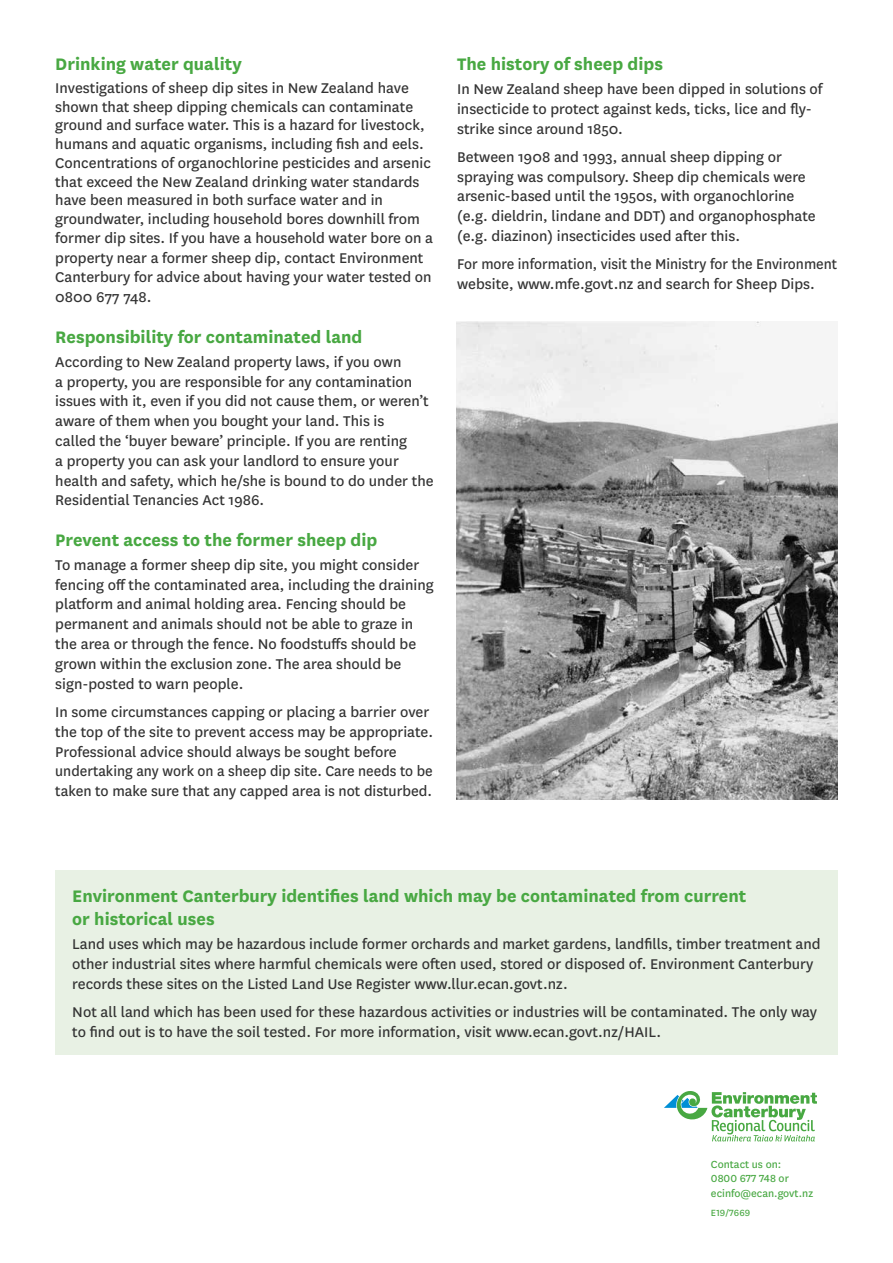
<style>
.page{position:relative;width:893px;height:1263px;background:#fff}
.page>*{position:absolute;margin:0;border:0;box-sizing:border-box;transform-origin:0 0}
.t1{font:700 19.5px/23.4px "National";color:#48a842}
.t2{font:16.5px/19.8px "National";color:#333}
.t3{font:16.5px/19.8px "National";color:#333;scale:.96 1}
.t4{font:12px/14.4px "National";color:#48a842}
.t5{font:10.5px "National";letter-spacing:.015em;color:#48a842}
</style>
<div class="page">
<div style="left:55px;top:870px;width:783px;height:184px;background:#e8f1e4"></div>
<svg style="left:664px;top:1091px;width:153px;height:50px"></svg>
<img style="left:457px;top:321px;width:381px;height:478px">
<p class="t1" style="left:55px;top:51px;width:188px">Drinking water quality</p>
<p class="t2" style="left:55px;top:77px;width:379px;line-height:19px">Investigations of sheep dip sites in New Zealand have shown that sheep dipping chemicals can contaminate ground and surface water. This is a hazard for livestock, humans and aquatic organisms, including fish and eels.<br>Concentrations of organochlorine pesticides and arsenic that exceed the New Zealand drinking water standards have been measured in both surface water and in groundwater, including household bores downhill from former dip sites. If you have a household water bore on a property near a former sheep dip, contact Environment Canterbury for advice about having your water tested on 0800 677 748.</p>
<p class="t1" style="left:55px;top:324px;width:309px">Responsibility for contaminated land</p>
<p class="t2" style="left:55px;top:351px;width:380px">According to New Zealand property laws, if you own<br>a property, you are responsible for any contamination issues with it, even if you did not cause them, or weren’t aware of them when you bought your land. This is<br>called the ‘buyer beware’ principle. If you are renting<br>a property you can ask your landlord to ensure your health and safety, which he/she is bound to do under the Residential Tenancies Act 1986.</p>
<p class="t1" style="left:55px;top:527px;width:324px">Prevent access to the former sheep dip</p>
<p class="t2" style="left:55px;top:554px;width:380px">To manage a former sheep dip site, you might consider fencing off the contaminated area, including the draining platform and animal holding area. Fencing should be permanent and animals should not be able to graze in the area or through the fence. No foodstuffs should be grown within the exclusion zone. The area should be sign-posted to warn people.</p>
<p class="t2" style="left:55px;top:701px;width:379px">In some circumstances capping or placing a barrier over the top of the site to prevent access may be appropriate.<br>Professional advice should always be sought before undertaking any work on a sheep dip site. Care needs to be taken to make sure that any capped area is not disturbed.</p>
<p class="t1" style="left:457px;top:51px;width:207px">The history of sheep dips</p>
<p class="t2" style="left:457px;top:78px;width:367px">In New Zealand sheep have been dipped in solutions of insecticide to protect against keds, ticks, lice and fly&shy;strike since around 1850.</p>
<p class="t2" style="left:457px;top:146px;width:360px">Between 1908 and 1993, annual sheep dipping or spraying was compulsory. Sheep dip chemicals were arsenic-based until the 1950s, with organochlorine (e.g. dieldrin, lindane and DDT) and organophosphate (e.g. diazinon) insecticides used after this.</p>
<p class="t3" style="left:457px;top:254px;width:397px">For more information, visit the Ministry for the Environment website, www.mfe.govt.nz and search for Sheep Dips.</p>
<p class="t1" style="left:72px;top:883px;width:676px">Environment Canterbury identifies land which may be contaminated from current or historical uses</p>
<p class="t2" style="left:72px;top:933px;width:750px">Land uses which may be hazardous include former orchards and market gardens, landfills, timber treatment and other industrial sites where harmful chemicals were often used, stored or disposed of. Environment Canterbury records these sites on the Listed Land Use Register www.llur.ecan.govt.nz.</p>
<p class="t2" style="left:72px;top:1001px;width:746px">Not all land which has been used for these hazardous activities or industries will be contaminated. The only way to find out is to have the soil tested. For more information, visit www.ecan.govt.nz/HAIL.</p>
<p class="t4" style="left:711px;top:1156px;width:104px">Contact us on:<br>0800 677 748 or ecinfo@ecan.govt.nz</p>
<p class="t5" style="left:711px;top:1206px;width:41px">E19/7669</p>
</div>
